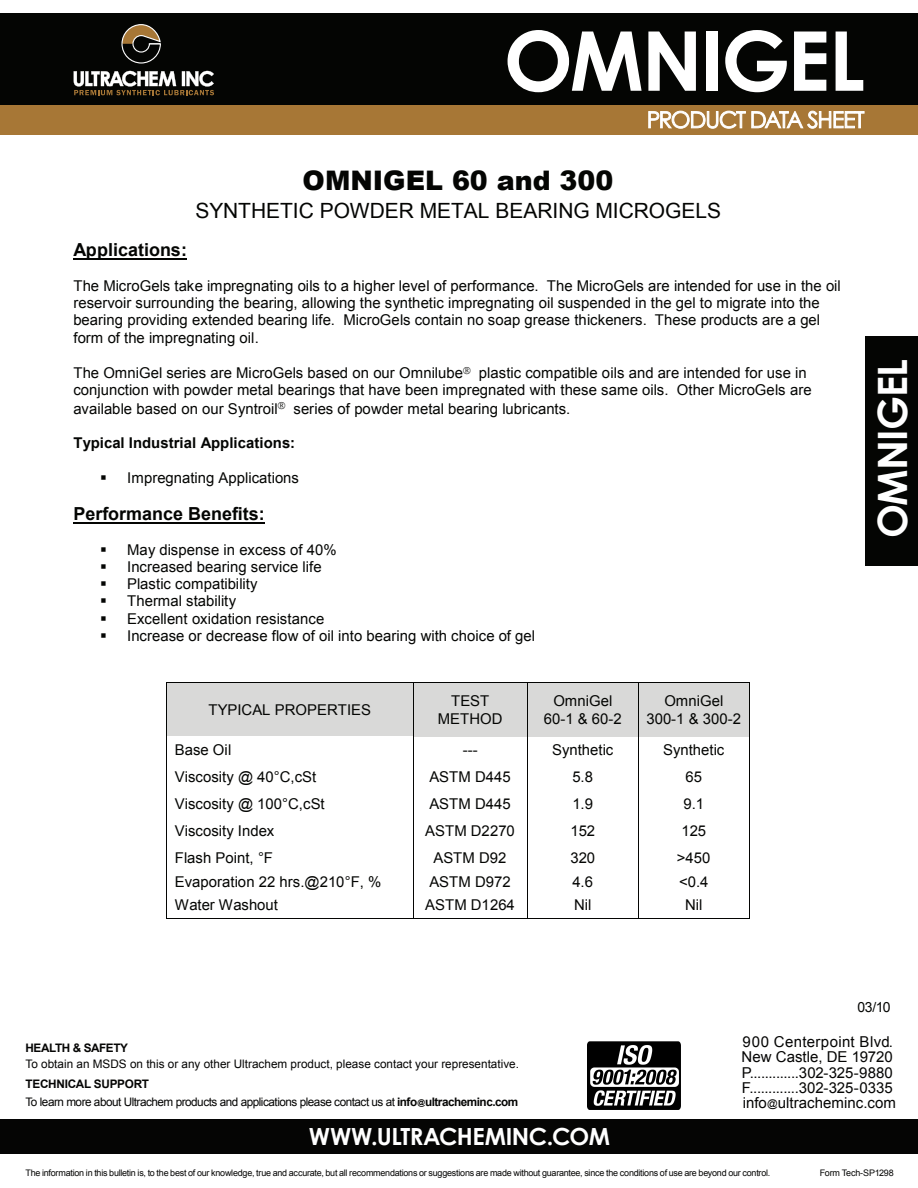
<style>
.page{position:relative;width:918px;height:1188px;background:#fff}
.page>*{position:absolute;margin:0;border:0;box-sizing:border-box;transform-origin:0 0}
.t1{font:700 82.5px "Century Gothic";letter-spacing:-.03em;color:#fff}
.t2{font:700 40.5px "Century Gothic";letter-spacing:-.02em;color:#fff}
.t3{font:900 27px "Arial";color:#040503}
.t4{font:700 23.55px "Century Gothic";letter-spacing:-.02em;color:#fff}
.t5{font:21px "Arial";color:#040503}
.t6{font:700 18px "Arial";color:#040503}
.t7{font:15px/15.1px "Arial";letter-spacing:.005em;color:#050504}
.t8{font:14.85px/17.2px "Arial";color:#040503;text-align:center}
.t9{font:700 14.85px "Arial";color:#040503}
.t10{font:13.95px "Arial";color:#040503}
.t11{font:11.7px/17.5px "Arial";letter-spacing:-.04em;color:#050504}
.t12{font:11.7px "Arial";color:#050504}
.t13{font:700 11.7px "Arial";letter-spacing:-.035em;color:#050504}
.t14{font:9px "Arial";letter-spacing:-.025em;color:#050504}
.s1{font-weight:700}
.s2{font-weight:700;font-size:7.8px}
.s3{font-size:10.5px}
</style>
<div class="page">
<div style="left:866px;top:336px;width:52px;height:230px;background:#040503"></div>
<div style="left:0;top:94px;width:918px;height:41px;background:#a77736"></div>
<div style="left:0;top:14px;width:918px;height:91px;background:#040503"></div>
<svg style="left:648px;top:110px;width:217px;height:19px"></svg>
<svg style="left:121px;top:24px;width:40px;height:40px"></svg>
<svg style="left:74px;top:71px;width:140px;height:24px"></svg>
<hr style="left:73px;top:258px;width:114px;height:2px;background:#040503">
<hr style="left:73px;top:522px;width:192px;height:1px;background:#040503">
<div style="left:167px;top:683px;width:246px;height:18px;background:#d9d9d8"></div>
<div style="left:167px;top:701px;width:8px;height:17px;background:#d9d9d8"></div>
<div style="left:405px;top:701px;width:8px;height:17px;background:#d9d9d8"></div>
<div style="left:167px;top:718px;width:246px;height:18px;background:#d9d9d8"></div>
<div style="left:175px;top:701px;width:230px;height:17px;background:#d9d9d8"></div>
<div style="left:413px;top:683px;width:114px;height:10px;background:#d9d9d8"></div>
<div style="left:413px;top:693px;width:8px;height:34px;background:#d9d9d8"></div>
<div style="left:519px;top:693px;width:8px;height:34px;background:#d9d9d8"></div>
<div style="left:413px;top:727px;width:114px;height:9px;background:#d9d9d8"></div>
<div style="left:421px;top:693px;width:98px;height:17px;background:#d9d9d8"></div>
<div style="left:421px;top:710px;width:98px;height:17px;background:#d9d9d8"></div>
<div style="left:528px;top:683px;width:110px;height:10px;background:#d9d9d8"></div>
<div style="left:528px;top:693px;width:7px;height:34px;background:#d9d9d8"></div>
<div style="left:630px;top:693px;width:8px;height:34px;background:#d9d9d8"></div>
<div style="left:528px;top:727px;width:110px;height:9px;background:#d9d9d8"></div>
<div style="left:535px;top:693px;width:95px;height:17px;background:#d9d9d8"></div>
<div style="left:535px;top:710px;width:95px;height:17px;background:#d9d9d8"></div>
<div style="left:639px;top:683px;width:110px;height:10px;background:#d9d9d8"></div>
<div style="left:639px;top:693px;width:7px;height:34px;background:#d9d9d8"></div>
<div style="left:741px;top:693px;width:8px;height:34px;background:#d9d9d8"></div>
<div style="left:639px;top:727px;width:110px;height:9px;background:#d9d9d8"></div>
<div style="left:646px;top:693px;width:95px;height:17px;background:#d9d9d8"></div>
<div style="left:646px;top:710px;width:95px;height:17px;background:#d9d9d8"></div>
<hr style="left:167px;top:683px;width:246px;height:1px;background:#040503">
<hr style="left:413px;top:683px;width:114px;height:1px;background:#040503">
<hr style="left:528px;top:683px;width:110px;height:1px;background:#040503">
<hr style="left:639px;top:683px;width:110px;height:1px;background:#040503">
<hr style="left:166px;top:683px;width:1px;height:53px;background:#040503">
<hr style="left:413px;top:683px;width:1px;height:53px;background:#040503">
<hr style="left:527px;top:683px;width:1px;height:53px;background:#040503">
<hr style="left:638px;top:683px;width:1px;height:53px;background:#040503">
<hr style="left:749px;top:683px;width:1px;height:53px;background:#040503">
<svg style="left:166px;top:736px;width:1px;height:183px"></svg>
<hr style="left:167px;top:918px;width:246px;height:1px;background:#040503">
<svg style="left:413px;top:736px;width:1px;height:182px"></svg>
<hr style="left:413px;top:918px;width:114px;height:1px;background:#040503">
<svg style="left:527px;top:736px;width:1px;height:183px"></svg>
<hr style="left:528px;top:918px;width:110px;height:1px;background:#040503">
<svg style="left:638px;top:736px;width:1px;height:183px"></svg>
<hr style="left:639px;top:918px;width:110px;height:1px;background:#040503">
<svg style="left:749px;top:736px;width:1px;height:183px"></svg>
<div style="left:0;top:1119px;width:918px;height:35px;background:#050504"></div>
<img style="left:587px;top:1041px;width:94px;height:69px">
<h1 class="t1" style="left:504px;top:-2px;width:363px">OMNIGEL</h1>
<h3 class="t3" style="left:303px;top:161px;width:312px">OMNIGEL 60 and 300</h3>
<h3 class="t5" style="left:195px;top:196px;width:527px">SYNTHETIC POWDER METAL BEARING MICROGELS</h3>
<p class="t6" style="left:73px;top:238px;width:115px">Applications:</p>
<p class="t8" style="left:73px;top:277px;width:769px;text-align:left">The MicroGels take impregnating oils to a higher level of performance. The MicroGels are intended for use in the oil reservoir surrounding the bearing, allowing the synthetic impregnating oil suspended in the gel to migrate into the bearing providing extended bearing life. MicroGels contain no soap grease thickeners. These products are a gel form of the impregnating oil.</p>
<p class="t8" style="left:73px;top:364px;width:740px;line-height:17.9px;text-align:left">The OmniGel series are MicroGels based on our Omnilube plastic compatible oils and are intended for use in conjunction with powder metal bearings that have been impregnated with these same oils. Other MicroGels are available based on our Syntroil series of powder metal bearing lubricants.</p>
<p class="t9" style="left:73px;top:433px;width:223px">Typical Industrial Applications:</p>
<p class="t8" style="left:100px;top:469px;width:200px">▪ Impregnating Applications</p>
<p class="t6" style="left:73px;top:501px;width:193px">Performance Benefits:</p>
<p class="t8" style="left:100px;top:541px;width:238px">▪ May dispense in excess of 40%</p>
<p class="t8" style="left:100px;top:558px;width:223px">▪ Increased bearing service life</p>
<p class="t8" style="left:100px;top:576px;width:159px">▪ Plastic compatibility</p>
<p class="t8" style="left:100px;top:593px;width:137px">▪ Thermal stability</p>
<p class="t8" style="left:100px;top:610px;width:225px">▪ Excellent oxidation resistance</p>
<p class="t8" style="left:100px;top:627px;width:436px">▪ Increase or decrease flow of oil into bearing with choice of gel</p>
<p class="t8" style="left:208px;top:701px;width:164px">TYPICAL PROPERTIES</p>
<p class="t8" style="left:438px;top:693px;width:66px">TEST<br>METHOD</p>
<p class="t8" style="left:544px;top:693px;width:79px">OmniGel<br>60-1 &amp; 60-2</p>
<p class="t8" style="left:646px;top:693px;width:96px">OmniGel<br>300-1 &amp; 300-2</p>
<p class="t8" style="left:175px;top:741px;width:58px">Base Oil</p>
<p class="t8" style="left:463px;top:741px;width:16px">---</p>
<p class="t8" style="left:552px;top:741px;width:63px">Synthetic</p>
<p class="t8" style="left:663px;top:741px;width:63px">Synthetic</p>
<p class="t8" style="left:175px;top:768px;width:143px">Viscosity @ 40°C,cSt</p>
<p class="t8" style="left:429px;top:768px;width:83px">ASTM D445</p>
<p class="t8" style="left:572px;top:768px;width:22px">5.8</p>
<p class="t8" style="left:686px;top:768px;width:18px">65</p>
<p class="t8" style="left:175px;top:795px;width:151px">Viscosity @ 100°C,cSt</p>
<p class="t8" style="left:429px;top:795px;width:83px">ASTM D445</p>
<p class="t8" style="left:572px;top:795px;width:22px">1.9</p>
<p class="t8" style="left:683px;top:795px;width:22px">9.1</p>
<p class="t8" style="left:175px;top:822px;width:101px">Viscosity Index</p>
<p class="t8" style="left:425px;top:822px;width:91px">ASTM D2270</p>
<p class="t8" style="left:570px;top:822px;width:26px">152</p>
<p class="t8" style="left:681px;top:822px;width:26px">125</p>
<p class="t8" style="left:175px;top:849px;width:100px">Flash Point, °F</p>
<p class="t8" style="left:434px;top:849px;width:75px">ASTM D92</p>
<p class="t8" style="left:570px;top:849px;width:26px">320</p>
<p class="t8" style="left:677px;top:849px;width:35px">&gt;450</p>
<p class="t8" style="left:175px;top:873px;width:208px">Evaporation 22 hrs.@210°F, %</p>
<p class="t8" style="left:429px;top:873px;width:83px">ASTM D972</p>
<p class="t8" style="left:572px;top:873px;width:22px">4.6</p>
<p class="t8" style="left:679px;top:873px;width:31px">&lt;0.4</p>
<p class="t8" style="left:175px;top:897px;width:105px">Water Washout</p>
<p class="t8" style="left:425px;top:897px;width:91px">ASTM D1264</p>
<p class="t8" style="left:574px;top:897px;width:19px">Nil</p>
<p class="t8" style="left:685px;top:897px;width:19px">Nil</p>
<h2 class="t2" style="left:862px;top:538px;width:181px;rotate:-90deg">OMNIGEL</h2>
<p class="t10" style="left:857px;top:998px;width:35px">03/10</p>
<p class="t13" style="left:26px;top:1040px;width:104px">HEALTH &amp; SAFETY</p>
<p class="t12" style="left:26px;top:1056px;width:495px">To obtain an MSDS on this or any other Ultrachem product, please contact your representative.</p>
<p class="t11" style="left:26px;top:1075px;width:494px"><span class="s1">TECHNICAL SUPPORT<br></span>To learn more about Ultrachem products and applications please contact us at <span class="s1">info</span><span class="s2">@</span><span class="s1">ultracheminc.com</span></p>
<h3 class="t4" style="left:309px;top:1118px;width:303px">WWW.ULTRACHEMINC.COM</h3>
<p class="t7" style="left:742px;top:1035px;width:156px">900 Centerpoint Blvd.<br>New Castle, DE 19720<br>P.............302-325-9880<br>F.............302-325-0335 info<span class="s3">@</span>ultracheminc.com</p>
<p class="t14" style="left:25px;top:1167px;width:746px">The information in this bulletin is, to the best of our knowledge, true and accurate, but all recommendations or suggestions are made without guarantee, since the conditions of use are beyond our control.</p>
<p class="t14" style="left:820px;top:1167px;width:75px">Form Tech-SP1298</p>
</div>
